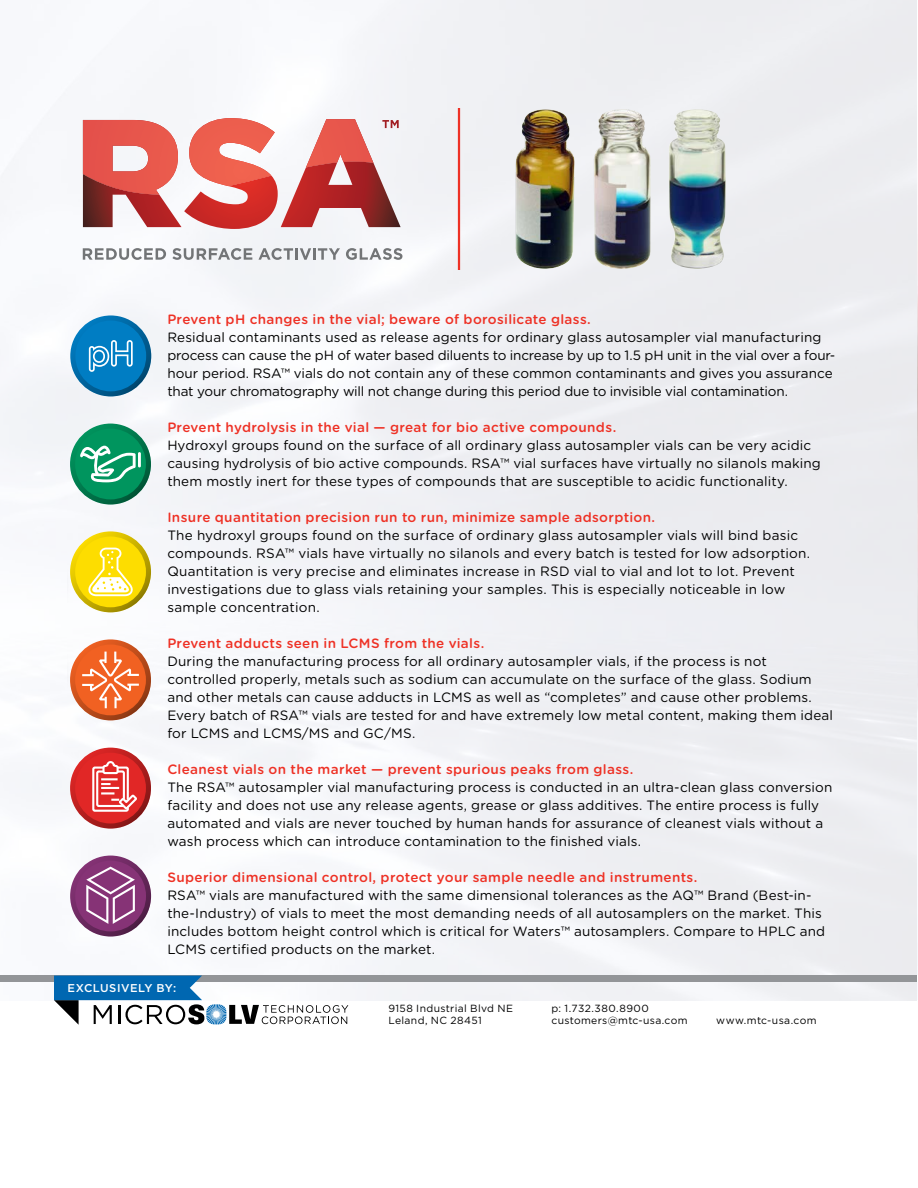
<style>
.page{position:relative;width:918px;height:1188px;background:#fff}
.page>*{position:absolute;margin:0;border:0;box-sizing:border-box;transform-origin:0 0}
.body_copy{font:13.5px/18px "Gotham Rounded";letter-spacing:.01em;color:#000}
.body_copy-2{font:13.5px/18px "Gotham Rounded";letter-spacing:-.01em;color:#000}
.body_copy-3{font:500 13.5px "Gotham Rounded";letter-spacing:.025em;color:#ee3125}
.t1{font:500 11.25px "Gotham";letter-spacing:.045em;color:#fff}
.t2{font:10.35px "Gotham";letter-spacing:.035em;color:#000}
</style>
<div class="page">
<img style="left:0;top:0;width:917px;height:1000px">
<div style="left:0;top:976px;width:918px;height:6px;background:#939598"></div>
<hr style="left:458px;top:108px;width:2px;height:162px;background:#ee3125">
<img style="left:917px;top:0;width:1px;height:1000px">
<svg style="left:83px;top:248px;width:83px;height:12px"></svg>
<svg style="left:172px;top:248px;width:80px;height:12px"></svg>
<svg style="left:259px;top:248px;width:81px;height:12px"></svg>
<svg style="left:346px;top:248px;width:56px;height:12px"></svg>
<svg style="left:83px;top:118px;width:318px;height:111px"></svg>
<img style="left:515px;top:109px;width:60px;height:160px">
<img style="left:594px;top:109px;width:57px;height:160px">
<img style="left:668px;top:109px;width:58px;height:160px">
<img style="left:68px;top:355px;width:2px;height:27px">
<img style="left:68px;top:382px;width:86px;height:17px">
<svg style="left:70px;top:315px;width:81px;height:81px"></svg>
<svg style="left:68px;top:424px;width:83px;height:83px"></svg>
<hr style="left:138px;top:452px;width:3px;height:15px;background:#fff">
<img style="left:68px;top:529px;width:10px;height:23px">
<img style="left:68px;top:552px;width:10px;height:63px">
<svg style="left:70px;top:531px;width:81px;height:81px"></svg>
<img style="left:68px;top:637px;width:10px;height:78px">
<svg style="left:70px;top:639px;width:81px;height:81px"></svg>
<svg style="left:68px;top:745px;width:83px;height:84px"></svg>
<img style="left:151px;top:853px;width:3px;height:33px">
<svg style="left:68px;top:853px;width:83px;height:83px"></svg>
<svg style="left:54px;top:976px;width:294px;height:49px"></svg>
<p class="body_copy-3" style="left:167px;top:310px;width:425px">Prevent pH changes in the vial; beware of borosilicate glass.</p>
<p class="body_copy-2" style="left:167px;top:328px;width:670px">Residual contaminants used as release agents for ordinary glass autosampler vial manufacturing process can cause the pH of water based diluents to increase by up to 1.5 pH unit in the vial over a four&shy;hour period. RSA™ vials do not contain any of these common contaminants and gives you assurance that your chromatography will not change during this period due to invisible vial contamination.</p>
<p class="body_copy-3" style="left:167px;top:418px;width:450px">Prevent hydrolysis in the vial — great for bio active compounds.</p>
<p class="body_copy" style="left:167px;top:436px;width:655px">Hydroxyl groups found on the surface of all ordinary glass autosampler vials can be very acidic causing hydrolysis of bio active compounds. RSA™ vial surfaces have virtually no silanols making them mostly inert for these types of compounds that are susceptible to acidic functionality.</p>
<p class="body_copy-3" style="left:167px;top:508px;width:489px">Insure quantitation precision run to run, minimize sample adsorption.</p>
<p class="body_copy" style="left:167px;top:526px;width:644px">The hydroxyl groups found on the surface of ordinary glass autosampler vials will bind basic compounds. RSA™ vials have virtually no silanols and every batch is tested for low adsorption.<br>Quantitation is very precise and eliminates increase in RSD vial to vial and lot to lot. Prevent investigations due to glass vials retaining your samples. This is especially noticeable in low sample concentration.</p>
<p class="body_copy-3" style="left:167px;top:634px;width:318px">Prevent adducts seen in LCMS from the vials.</p>
<p class="body_copy" style="left:167px;top:652px;width:667px">During the manufacturing process for all ordinary autosampler vials, if the process is not controlled properly, metals such as sodium can accumulate on the surface of the glass. Sodium and other metals can cause adducts in LCMS as well as “completes” and cause other problems.<br>Every batch of RSA™ vials are tested for and have extremely low metal content, making them ideal for LCMS and LCMS/MS and GC/MS.</p>
<p class="body_copy-3" style="left:167px;top:760px;width:468px">Cleanest vials on the market — prevent spurious peaks from glass.</p>
<p class="body_copy" style="left:167px;top:778px;width:666px">The RSA™ autosampler vial manufacturing process is conducted in an ultra-clean glass conversion facility and does not use any release agents, grease or glass additives. The entire process is fully automated and vials are never touched by human hands for assurance of cleanest vials without a wash process which can introduce contamination to the finished vials.</p>
<p class="body_copy-3" style="left:167px;top:868px;width:532px">Superior dimensional control, protect your sample needle and instruments.</p>
<p class="body_copy" style="left:167px;top:886px;width:659px">RSA™ vials are manufactured with the same dimensional tolerances as the AQ™ Brand (Best-in&shy;the-Industry) of vials to meet the most demanding needs of all autosamplers on the market. This includes bottom height control which is critical for Waters™ autosamplers. Compare to HPLC and LCMS certified products on the market.</p>
<p class="t1" style="left:68px;top:981px;width:110px">EXCLUSIVELY BY:</p>
<p class="t2" style="left:388px;top:1001px;width:126px">9158 Industrial Blvd NE</p>
<p class="t2" style="left:388px;top:1014px;width:95px">Leland, NC 28451</p>
<p class="t2" style="left:552px;top:1001px;width:99px">p: 1.732.380.8900</p>
<p class="t2" style="left:552px;top:1014px;width:138px">customers@mtc-usa.com</p>
<p class="t2" style="left:716px;top:1014px;width:102px">www.mtc-usa.com</p>
</div>
